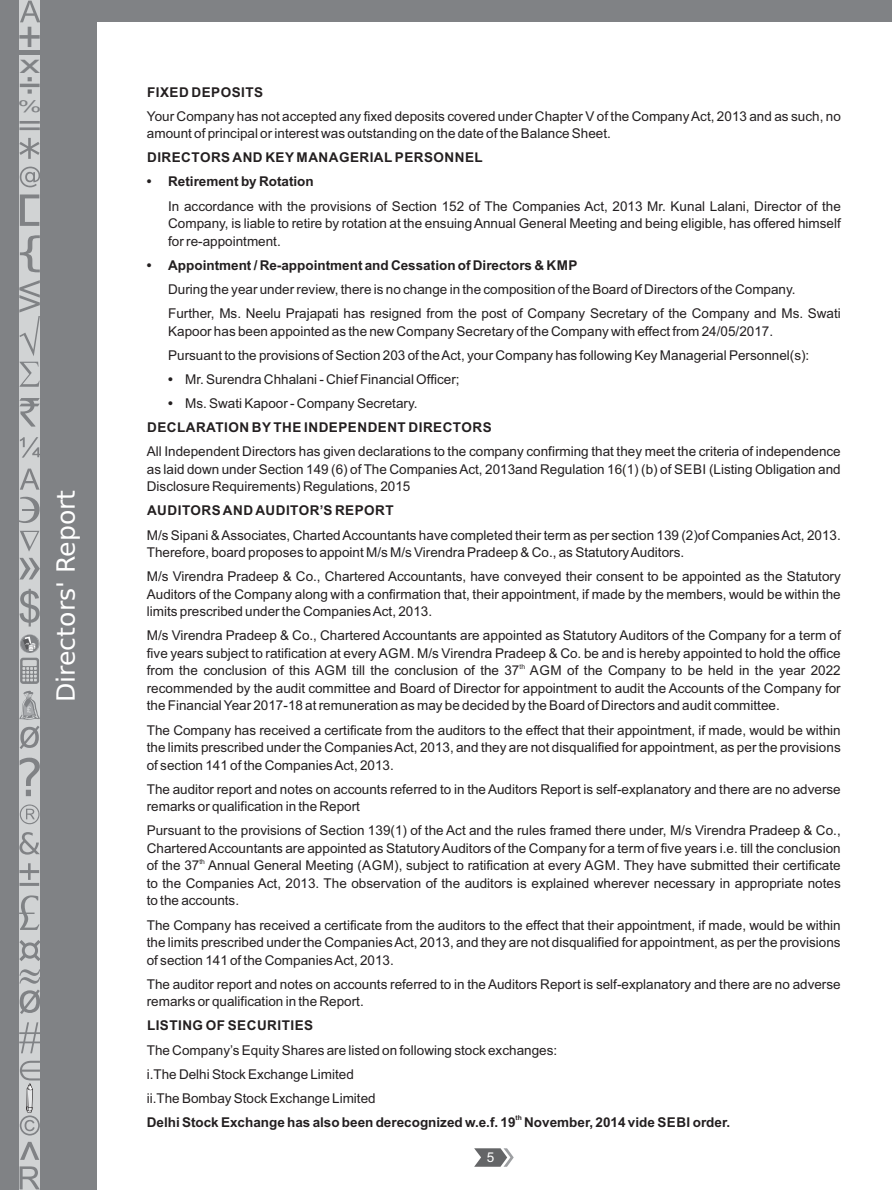
<style>
.page{position:relative;width:892px;height:1190px;background:#fff}
.page>*{position:absolute;margin:0;border:0;box-sizing:border-box;transform-origin:0 0}
.t1{font:42.9px "Arial";color:#808285}
.t2{font:25.2px "Rupee Foradian";color:#fff}
.t3{font:16.35px "Arial";color:#808285;scale:1.64 1}
.t4{font:13.5px/17.5px "Arial";color:#231f20}
.t5{font:700 13.5px/24.2px "Arial";letter-spacing:.035em;color:#231f20}
.t6{font:700 13.5px "Arial";letter-spacing:.015em;color:#231f20}
.t7{font:13.5px "Arial";color:#fff}
.t8{font:6.75px "Arial";color:#231f20}
.t9{font:700 6.75px "Arial";color:#231f20}
.s1{font-size:45.75px}
.s2{font-weight:700}
.s3{font-weight:400}
</style>
<div class="page">
<div style="left:0;top:0;width:891px;height:22px;background:#808285"></div>
<div style="left:0;top:0;width:96px;height:1189px;background:#808285"></div>
<div style="left:20px;top:0;width:20px;height:1189px;background:#d1d3d4"></div>
<svg style="left:19px;top:138px;width:21px;height:21px"></svg>
<hr style="left:20px;top:121px;width:20px;height:3px;background:#808285">
<hr style="left:20px;top:127px;width:20px;height:3px;background:#808285">
<svg style="left:20px;top:166px;width:20px;height:21px"></svg>
<svg style="left:19px;top:398px;width:21px;height:28px"></svg>
<svg style="left:20px;top:194px;width:19px;height:32px"></svg>
<svg style="left:20px;top:235px;width:20px;height:37px"></svg>
<svg style="left:19px;top:1022px;width:21px;height:31px"></svg>
<svg style="left:19px;top:496px;width:21px;height:27px"></svg>
<svg style="left:19px;top:280px;width:21px;height:106px"></svg>
<svg style="left:20px;top:588px;width:20px;height:38px"></svg>
<svg style="left:20px;top:437px;width:20px;height:20px"></svg>
<svg style="left:19px;top:557px;width:21px;height:22px"></svg>
<svg style="left:28px;top:77px;width:4px;height:4px"></svg>
<hr style="left:20px;top:84px;width:20px;height:3px;background:#808285">
<svg style="left:28px;top:89px;width:4px;height:5px"></svg>
<svg style="left:20px;top:989px;width:20px;height:24px"></svg>
<svg style="left:20px;top:468px;width:19px;height:21px"></svg>
<svg style="left:19px;top:895px;width:21px;height:34px"></svg>
<svg style="left:20px;top:530px;width:20px;height:21px"></svg>
<svg style="left:20px;top:804px;width:20px;height:20px"></svg>
<svg style="left:20px;top:969px;width:20px;height:14px"></svg>
<svg style="left:19px;top:863px;width:20px;height:22px"></svg>
<svg style="left:20px;top:757px;width:20px;height:39px"></svg>
<svg style="left:19px;top:831px;width:21px;height:23px"></svg>
<svg style="left:19px;top:939px;width:21px;height:21px"></svg>
<svg style="left:20px;top:1px;width:20px;height:21px"></svg>
<svg style="left:20px;top:1166px;width:20px;height:23px"></svg>
<svg style="left:20px;top:1141px;width:19px;height:18px"></svg>
<svg style="left:19px;top:690px;width:21px;height:59px"></svg>
<svg style="left:19px;top:1060px;width:21px;height:75px"></svg>
<svg style="left:20px;top:634px;width:20px;height:49px"></svg>
<svg style="left:474px;top:1148px;width:39px;height:18px"></svg>
<h1 class="t1" style="left:17px;top:21px;width:27px">+<span class="s1">-</span><sub>x</sub></h1>
<p class="t3" style="left:18px;top:100px;width:16px">%</p>
<h2 class="t2" style="left:55px;top:702px;width:214px;rotate:-90deg">Directors' Report</h2>
<p class="t5" style="left:147px;top:81px;width:117px">FIXED DEPOSITS</p>
<p class="t4" style="left:147px;top:108px;width:695px">Your Company has not accepted any fixed deposits covered under Chapter V of the Company Act, 2013 and as such, no amount of principal or interest was outstanding on the date of the Balance Sheet.</p>
<p class="t5" style="left:147px;top:147px;width:337px">DIRECTORS AND KEY MANAGERIAL PERSONNEL</p>
<p class="t6" style="left:147px;top:176px;width:168px">• Retirement by Rotation</p>
<p class="t4" style="left:168px;top:198px;width:674px;text-align:justify">In accordance with the provisions of Section 152 of The Companies Act, 2013 Mr. Kunal Lalani, Director of the Company, is liable to retire by rotation at the ensuing Annual General Meeting and being eligible, has offered himself for re-appointment.</p>
<p class="t6" style="left:147px;top:260px;width:432px">• Appointment / Re-appointment and Cessation of Directors &amp; KMP</p>
<p class="t4" style="left:168px;top:278px;width:674px;line-height:24.2px">During the year under review, there is no change in the composition of the Board of Directors of the Company.<br>Further, Ms. Neelu Prajapati has resigned from the post of Company Secretary of the Company and Ms. Swati</p>
<p class="t4" style="left:168px;top:320px;width:642px;line-height:24.2px">Kapoor has been appointed as the new Company Secretary of the Company with effect from 24/05/2017.<br>Pursuant to the provisions of Section 203 of the Act, your Company has following Key Managerial Personnel(s):</p>
<p class="t4" style="left:168px;top:371px;width:293px"><span class="s2">•</span> Mr. Surendra Chhalani - Chief Financial Officer;</p>
<p class="t5" style="left:147px;top:392px;width:346px;text-indent:21px">• <span class="s3">Ms. Swati Kapoor - Company Secretary.<br></span>DECLARATION BY THE INDEPENDENT DIRECTORS</p>
<p class="t4" style="left:147px;top:444px;width:695px;text-align:justify">All Independent Directors has given declarations to the company confirming that they meet the criteria of independence as laid down under Section 149 (6) of The Companies Act, 2013and Regulation 16(1) (b) of SEBI (Listing Obligation and Disclosure Requirements) Regulations, 2015</p>
<p class="t5" style="left:147px;top:500px;width:248px">AUDITORS AND AUDITOR’S REPORT</p>
<p class="t4" style="left:147px;top:527px;width:695px">M/s Sipani &amp; Associates, Charted Accountants have completed their term as per section 139 (2)of Companies Act, 2013.<br>Therefore, board proposes to appoint M/s M/s Virendra Pradeep &amp; Co., as Statutory Auditors.</p>
<p class="t4" style="left:147px;top:569px;width:695px;text-align:justify">M/s Virendra Pradeep &amp; Co., Chartered Accountants, have conveyed their consent to be appointed as the Statutory Auditors of the Company along with a confirmation that, their appointment, if made by the members, would be within the limits prescribed under the Companies Act, 2013.</p>
<p class="t4" style="left:147px;top:628px;width:695px">M/s Virendra Pradeep &amp; Co., Chartered Accountants are appointed as Statutory Auditors of the Company for a term of five years subject to ratification at every AGM. M/s Virendra Pradeep &amp; Co. be and is hereby appointed to hold the office</p>
<p class="t8" style="left:519px;top:663px;width:7px">th</p>
<p class="t4" style="left:147px;top:663px;width:695px;text-align:justify">from the conclusion of this AGM till the conclusion of the 37 AGM of the Company to be held in the year 2022 recommended by the audit committee and Board of Director for appointment to audit the Accounts of the Company for the Financial Year 2017-18 at remuneration as may be decided by the Board of Directors and audit committee.</p>
<p class="t4" style="left:147px;top:722px;width:695px;text-align:justify">The Company has received a certificate from the auditors to the effect that their appointment, if made, would be within the limits prescribed under the Companies Act, 2013, and they are not disqualified for appointment, as per the provisions of section 141 of the Companies Act, 2013.</p>
<p class="t4" style="left:147px;top:781px;width:695px">The auditor report and notes on accounts referred to in the Auditors Report is self-explanatory and there are no adverse remarks or qualification in the Report</p>
<p class="t4" style="left:147px;top:823px;width:695px">Pursuant to the provisions of Section 139(1) of the Act and the rules framed there under, M/s Virendra Pradeep &amp; Co.,<br>Chartered Accountants are appointed as Statutory Auditors of the Company for a term of five years i.e. till the conclusion</p>
<p class="t8" style="left:199px;top:858px;width:7px">th</p>
<p class="t4" style="left:147px;top:858px;width:695px;text-align:justify">of the 37 Annual General Meeting (AGM), subject to ratification at every AGM. They have submitted their certificate to the Companies Act, 2013. The observation of the auditors is explained wherever necessary in appropriate notes to the accounts.</p>
<p class="t4" style="left:147px;top:917px;width:695px;text-align:justify">The Company has received a certificate from the auditors to the effect that their appointment, if made, would be within the limits prescribed under the Companies Act, 2013, and they are not disqualified for appointment, as per the provisions of section 141 of the Companies Act, 2013.</p>
<p class="t4" style="left:147px;top:976px;width:695px">The auditor report and notes on accounts referred to in the Auditors Report is self-explanatory and there are no adverse remarks or qualification in the Report.</p>
<p class="t5" style="left:147px;top:1014px;width:168px">LISTING OF SECURITIES</p>
<p class="t4" style="left:147px;top:1038px;width:412px;line-height:24.2px">The Company’s Equity Shares are listed on following stock exchanges: i. The Delhi Stock Exchange Limited<br>ii. The Bombay Stock Exchange Limited</p>
<p class="t9" style="left:515px;top:1115px;width:8px">th</p>
<p class="t6" style="left:147px;top:1116px;width:585px">Delhi Stock Exchange has also been derecognized w.e.f. 19 November, 2014 vide SEBI order.</p>
<p class="t7" style="left:487px;top:1152px;width:9px">5</p>
</div>
